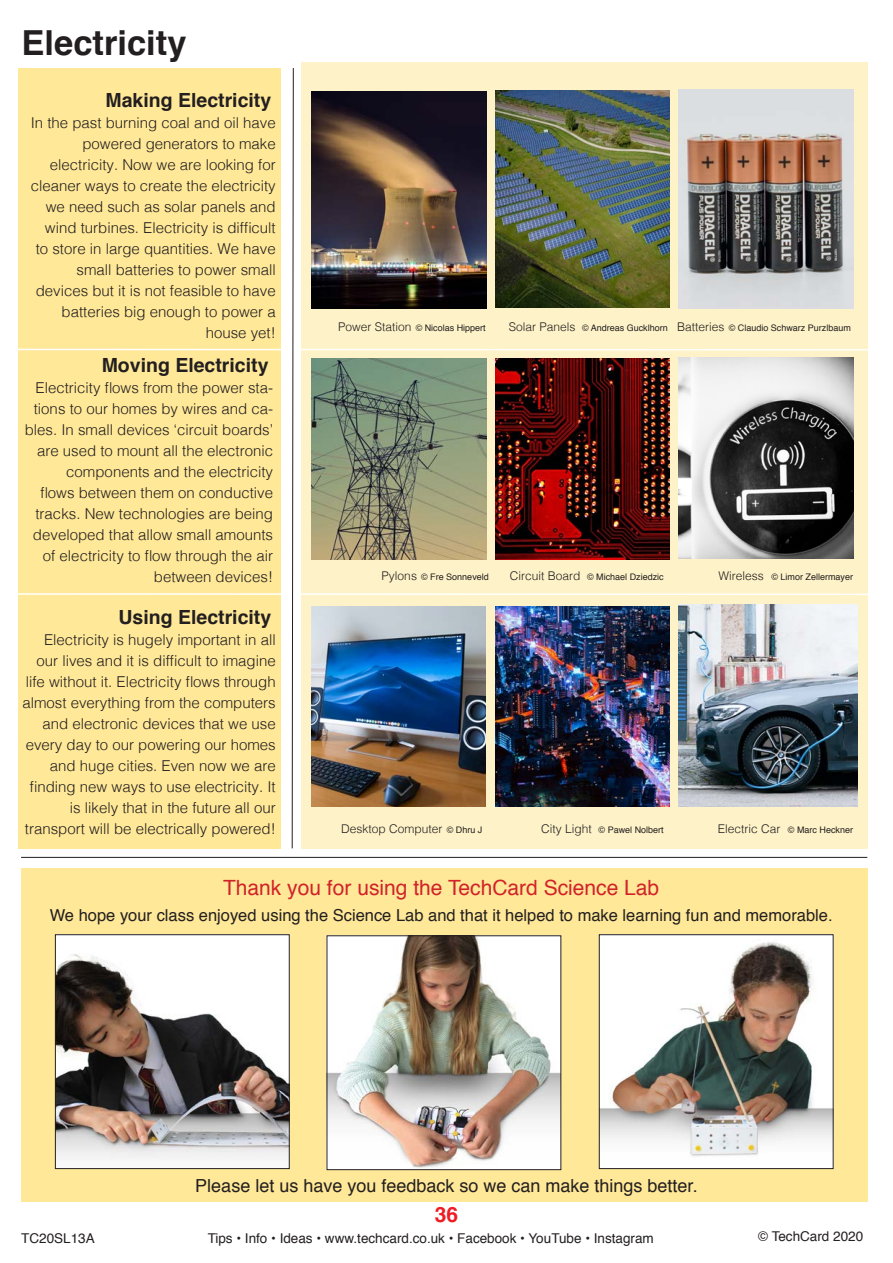
<style>
.page{position:relative;width:893px;height:1263px;background:#fff}
.page>*{position:absolute;margin:0;border:0;box-sizing:border-box;transform-origin:0 0}
.t1{font:700 34.5px "Helvetica";color:#231f20}
.t2{font:21px "Helvetica";color:#d1232a}
.t3{font:700 21px "Helvetica";color:#ee1d23}
.t4{font:700 19.5px "Helvetica";color:#231f20}
.t5{font:18px "Helvetica";color:#231f20}
.t6{font:16.5px "Helvetica";color:#231f20}
.t7{font:300 15px/21px "Helvetica";color:#231f20;text-align:right}
.t8{font:13.5px "Helvetica";color:#231f20}
.t9{font:300 12px "Helvetica";color:#231f20}
.t10{font:9px "Helvetica";color:#231f20}
.s1{font-weight:300;font-size:12px}
.s2{font-weight:400;font-size:9px}
</style>
<div class="page">
<div style="left:301px;top:62px;width:566px;height:786px;background:#fef3c8"></div>
<hr style="left:21px;top:857px;width:846px;height:1px;background:#231f20">
<div style="left:21px;top:868px;width:846px;height:333px;background:#ffe897"></div>
<div style="left:18px;top:68px;width:263px;height:780px;background:#ffe897"></div>
<img style="left:312px;top:91px;width:174px;height:217px">
<img style="left:495px;top:91px;width:175px;height:217px">
<img style="left:679px;top:89px;width:174px;height:219px">
<img style="left:312px;top:359px;width:174px;height:200px">
<img style="left:495px;top:359px;width:175px;height:200px">
<img style="left:679px;top:357px;width:174px;height:201px">
<img style="left:312px;top:606px;width:174px;height:201px">
<img style="left:495px;top:606px;width:175px;height:201px">
<img style="left:679px;top:605px;width:178px;height:202px">
<img style="left:57px;top:936px;width:231px;height:231px">
<div style="left:55px;top:934px;width:235px;height:235px;border:1px solid #231f20"></div>
<img style="left:329px;top:937px;width:230px;height:231px">
<div style="left:327px;top:935px;width:234px;height:235px;border:1px solid #231f20"></div>
<img style="left:601px;top:936px;width:230px;height:231px">
<div style="left:599px;top:934px;width:234px;height:235px;border:1px solid #231f20"></div>
<hr style="left:18px;top:593px;width:857px;height:2px;background:#fff">
<hr style="left:18px;top:349px;width:857px;height:2px;background:#fff">
<svg style="left:291px;top:68px;width:3px;height:781px"></svg>
<p class="t1" style="left:22px;top:15px;width:166px">Electricity</p>
<p class="t4" style="left:105px;top:84px;width:167px">Making Electricity</p>
<p class="t7" style="left:31px;top:111px;width:247px">In the past burning coal and oil have powered generators to make</p>
<p class="t7" style="left:31px;top:153px;width:247px">electricity. Now we are looking for cleaner ways to create the electricity we need such as solar panels and wind turbines. Electricity is difficult to store in large quantities. We have small batteries to power small</p>
<p class="t7" style="left:36px;top:279px;width:242px">devices but it is not feasible to have batteries big enough to power a house yet!</p>
<p class="t4" style="left:102px;top:349px;width:168px">Moving Electricity</p>
<p class="t7" style="left:25px;top:376px;width:250px">Electricity flows from the power sta&shy;tions to our homes by wires and ca&shy;bles. In small devices ‘circuit boards’ are used to mount all the electronic components and the electricity<br>flows between them on conductive tracks. New technologies are being developed that allow small amounts of electricity to flow through the air between devices!</p>
<p class="t4" style="left:118px;top:601px;width:154px">Using Electricity</p>
<p class="t7" style="left:22px;top:628px;width:255px">Electricity is hugely important in all our lives and it is difficult to imagine life without it. Electricity flows through almost everything from the computers and electronic devices that we use every day to our powering our homes and huge cities. Even now we are finding new ways to use electricity. It is likely that in the future all our</p>
<p class="t7" style="left:25px;top:817px;width:252px">transport will be electrically powered!</p>
<p class="t10" style="left:338px;top:321px;width:149px"><span class="s1">Power Station</span> © Nicolas Hippert</p>
<p class="t10" style="left:509px;top:321px;width:161px"><span class="s1">Solar Panels</span> © Andreas Gucklhorn</p>
<p class="t10" style="left:677px;top:321px;width:175px"><span class="s1">Batteries</span> © Claudio Schwarz Purzlbaum</p>
<p class="t10" style="left:382px;top:570px;width:109px"><span class="s1">Pylons</span> © Fre Sonneveld</p>
<p class="t10" style="left:510px;top:570px;width:155px"><span class="s1">Circuit Board</span> © Michael Dziedzic</p>
<p class="t10" style="left:719px;top:570px;width:136px"><span class="s1">Wireless</span> © Limor Zellermayer</p>
<p class="t9" style="left:341px;top:818px;width:143px">Desktop Computer <span class="s2">© Dhru J</span></p>
<p class="t10" style="left:541px;top:823px;width:124px"><span class="s1">City Light</span> © Pawel Nolbert</p>
<p class="t10" style="left:718px;top:823px;width:137px"><span class="s1">Electric Car</span> © Marc Heckner</p>
<p class="t2" style="left:223px;top:871px;width:438px">Thank you for using the TechCard Science Lab</p>
<p class="t6" style="left:50px;top:902px;width:784px">We hope your class enjoyed using the Science Lab and that it helped to make learning fun and memorable.</p>
<p class="t5" style="left:195px;top:1172px;width:504px">Please let us have you feedback so we can make things better.</p>
<p class="t3" style="left:435px;top:1197px;width:25px">36</p>
<p class="t8" style="left:21px;top:1227px;width:75px">TC20SL13A</p>
<p class="t8" style="left:208px;top:1227px;width:448px">Tips • Info • Ideas • www.techcard.co.uk • Facebook • YouTube • Instagram</p>
<p class="t8" style="left:758px;top:1226px;width:107px">© TechCard 2020</p>
</div>
